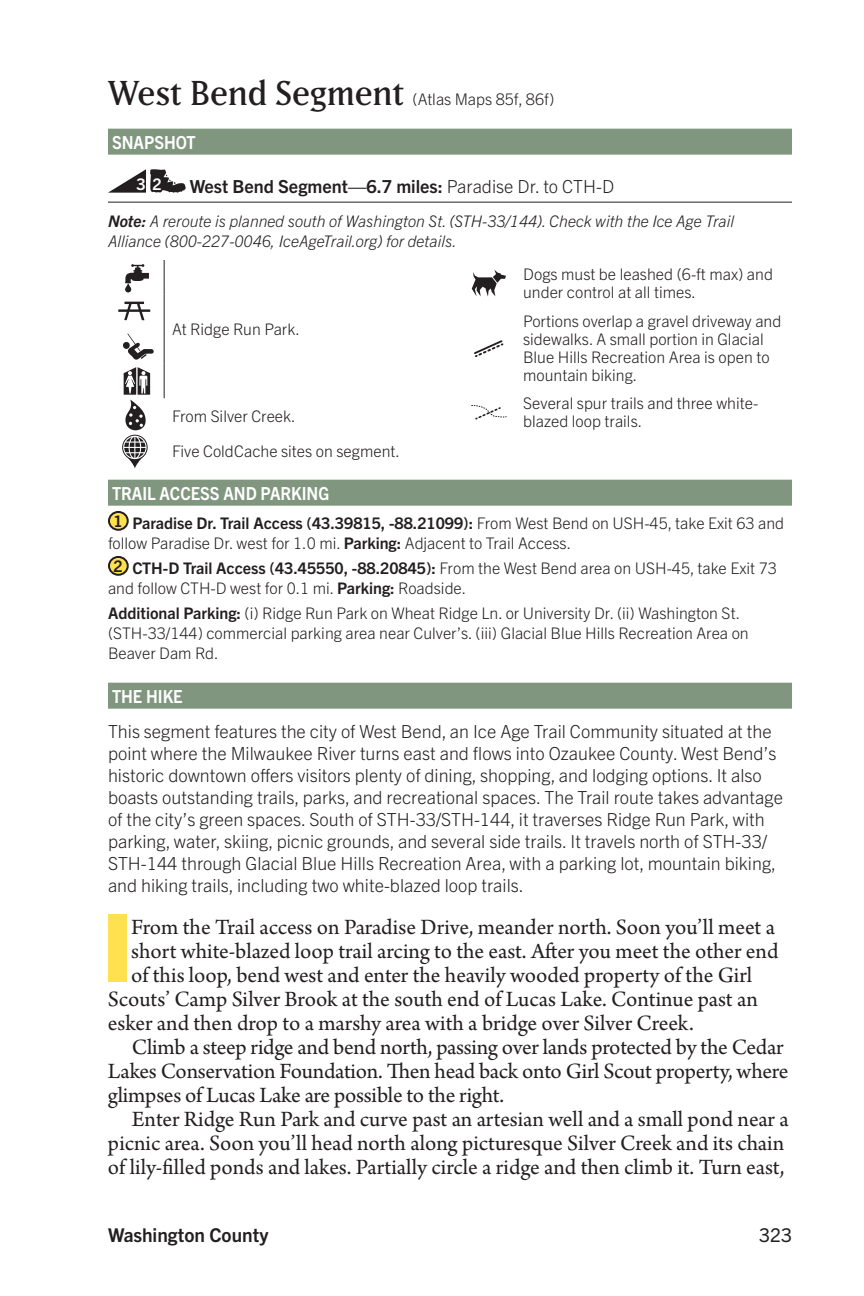
<style>
.page{position:relative;width:864px;height:1296px;background:#fff}
.page>*{position:absolute;margin:0;border:0;box-sizing:border-box;transform-origin:0 0}
.t1{font:800 93.8px "Trade Gothic Next LT Pro";color:#ffe14f}
.t2{font:23px "Arno Pro";letter-spacing:-.005em;color:#231f20}
.t3{font:700 19px "Trade Gothic Next LT Pro";color:#231f20}
.t4{font:19px "Trade Gothic Next LT Pro";color:#231f20}
.t5{font:300 18px/22px "Trade Gothic Next LT Pro";color:#231f20}
.t6{font:700 18px "Trade Gothic Next LT Pro";color:#231f20}
.t7{font:700 18px "Trade Gothic Next LT Pro";color:#fff;scale:.9 1}
.t8{font:300 16px/18px "Trade Gothic Next LT Pro";color:#231f20}
.t9{font:italic 300 16px/20px "Trade Gothic Next LT Pro";color:#231f20}
.t10{font:700 16px "Trade Gothic Next LT Pro";color:#fff}
.t11{font:13px "Myriad Pro";color:#231f20}
.s1{font-family:"Matrix IIOT";font-weight:400;font-size:34px}
.s2{font-weight:300}
.s3{font-weight:700}
</style>
<div class="page">
<div style="left:108px;top:129px;width:684px;height:26px;background:#81967f"></div>
<hr style="left:108px;top:202px;width:684px;height:1px;background:#231f20">
<div style="left:108px;top:480px;width:684px;height:26px;background:#81967f"></div>
<div style="left:108px;top:683px;width:684px;height:26px;background:#81967f"></div>
<svg style="left:108px;top:169px;width:78px;height:24px"></svg>
<div style="left:109px;top:512px;width:19px;height:18px;background:#ffe14f;border-radius:50%"></div>
<div style="left:108px;top:511px;width:21px;height:20px;border:2px solid #231f20;border-radius:50%"></div>
<div style="left:109px;top:557px;width:19px;height:18px;background:#ffe14f;border-radius:50%"></div>
<div style="left:108px;top:556px;width:21px;height:20px;border:2px solid #231f20;border-radius:50%"></div>
<hr style="left:164px;top:260px;width:1px;height:35px;background:#231f20">
<hr style="left:164px;top:295px;width:1px;height:34px;background:#231f20">
<hr style="left:164px;top:329px;width:1px;height:35px;background:#231f20">
<hr style="left:164px;top:364px;width:1px;height:34px;background:#231f20">
<svg style="left:125px;top:264px;width:24px;height:28px"></svg>
<svg style="left:118px;top:302px;width:32px;height:18px"></svg>
<svg style="left:123px;top:333px;width:31px;height:27px"></svg>
<svg style="left:122px;top:367px;width:28px;height:101px"></svg>
<svg style="left:472px;top:270px;width:34px;height:27px"></svg>
<svg style="left:474px;top:340px;width:30px;height:17px"></svg>
<svg style="left:471px;top:405px;width:36px;height:15px"></svg>
<p class="t8" style="left:108px;top:89px;width:448px"><span class="s1">West Bend Segment</span> (Atlas Maps 85f, 86f)</p>
<p class="t7" style="left:112px;top:130px;width:95px">SNAPSHOT</p>
<p class="t10" style="left:136px;top:173px;width:27px">3 2</p>
<p class="t6" style="left:190px;top:174px;width:426px">West Bend Segment—6.7 miles: <span class="s2">Paradise Dr. to CTH-D</span></p>
<p class="t9" style="left:108px;top:210px;width:628px"><span class="s3">Note:</span> A reroute is planned south of Washington St. (STH-33/144). Check with the Ice Age Trail<br>Alliance (800-227-0046, IceAgeTrail.org) for details.</p>
<p class="t8" style="left:172px;top:319px;width:129px">At Ridge Run Park.</p>
<p class="t8" style="left:172px;top:406px;width:125px">From Silver Creek.</p>
<p class="t11" style="left:117px;top:414px;width:128px">amenities and activities</p>
<p class="t8" style="left:172px;top:441px;width:229px">Five ColdCache sites on segment.</p>
<p class="t8" style="left:523px;top:264px;width:251px">Dogs must be leashed (6-ft max) and under control at all times.</p>
<p class="t8" style="left:523px;top:311px;width:260px;text-indent:-63px"><sub>other</sub> <sub>uses</sub> Portions overlap a gravel driveway and sidewalks. A small portion in Glacial Blue Hills Recreation Area is open to mountain biking.</p>
<p class="t8" style="left:523px;top:393px;width:237px">Several spur trails and three white&shy;blazed loop trails.</p>
<p class="t7" style="left:112px;top:481px;width:243px">TRAIL ACCESS AND PARKING</p>
<p class="t8" style="left:108px;top:512px;width:678px;line-height:20px;text-indent:6px"><span class="s3">1 Paradise Dr. Trail Access (43.39815, -88.21099):</span> From West Bend on USH-45, take Exit 63 and follow Paradise Dr. west for 1.0 mi. <span class="s3">Parking:</span> Adjacent to Trail Access.</p>
<p class="t8" style="left:108px;top:557px;width:670px;line-height:20px;text-indent:6px"><span class="s3">2 CTH-D Trail Access (43.45550, -88.20845):</span> From the West Bend area on USH-45, take Exit 73 and follow CTH-D west for 0.1 mi. <span class="s3">Parking:</span> Roadside.</p>
<p class="t8" style="left:108px;top:602px;width:642px;line-height:20px"><span class="s3">Additional Parking:</span> (i) Ridge Run Park on Wheat Ridge Ln. or University Dr. (ii) Washington St. (STH-33/144) commercial parking area near Culver’s. (iii) Glacial Blue Hills Recreation Area on<br>Beaver Dam Rd.</p>
<p class="t7" style="left:112px;top:684px;width:80px">THE HIKE</p>
<p class="t5" style="left:108px;top:719px;width:676px">This segment features the city of West Bend, an Ice Age Trail Community situated at the point where the Milwaukee River turns east and flows into Ozaukee County. West Bend’s historic downtown offers visitors plenty of dining, shopping, and lodging options. It also boasts outstanding trails, parks, and recreational spaces. The Trail route takes advantage of the city’s green spaces. South of STH-33/STH-144, it traverses Ridge Run Park, with parking, water, skiing, picnic grounds, and several side trails. It travels north of STH-33/ STH-144 through Glacial Blue Hills Recreation Area, with a parking lot, mountain biking, and hiking trails, including two white-blazed loop trails.</p>
<h1 class="t1" style="left:102px;top:882px;width:31px">I</h1>
<h2 class="t2" style="left:131px;top:914px;width:645px">From the Trail access on Paradise Drive, meander north. Soon you’ll meet a</h2>
<h2 class="t2" style="left:131px;top:938px;width:649px">short white-blazed loop trail arcing to the east. After you meet the other end</h2>
<h2 class="t2" style="left:131px;top:962px;width:623px">of this loop, bend west and enter the heavily wooded property of the Girl</h2>
<h2 class="t2" style="left:108px;top:986px;width:651px">Scouts’ Camp Silver Brook at the south end of Lucas Lake. Continue past an</h2>
<h2 class="t2" style="left:108px;top:1010px;width:587px">esker and then drop to a marshy area with a bridge over Silver Creek.</h2>
<h2 class="t2" style="left:132px;top:1034px;width:653px">Climb a steep ridge and bend north, passing over lands protected by the Cedar</h2>
<h2 class="t2" style="left:108px;top:1058px;width:682px">Lakes Conservation Foundation. Then head back onto Girl Scout property, where</h2>
<h2 class="t2" style="left:108px;top:1082px;width:398px">glimpses of Lucas Lake are possible to the right.</h2>
<h2 class="t2" style="left:132px;top:1106px;width:658px">Enter Ridge Run Park and curve past an artesian well and a small pond near a</h2>
<h2 class="t2" style="left:108px;top:1130px;width:678px">picnic area. Soon you’ll head north along picturesque Silver Creek and its chain</h2>
<h2 class="t2" style="left:108px;top:1154px;width:678px">of lily-filled ponds and lakes. Partially circle a ridge and then climb it. Turn east,</h2>
<p class="t3" style="left:108px;top:1221px;width:162px">Washington County</p>
<p class="t4" style="left:759px;top:1221px;width:34px">323</p>
</div>
